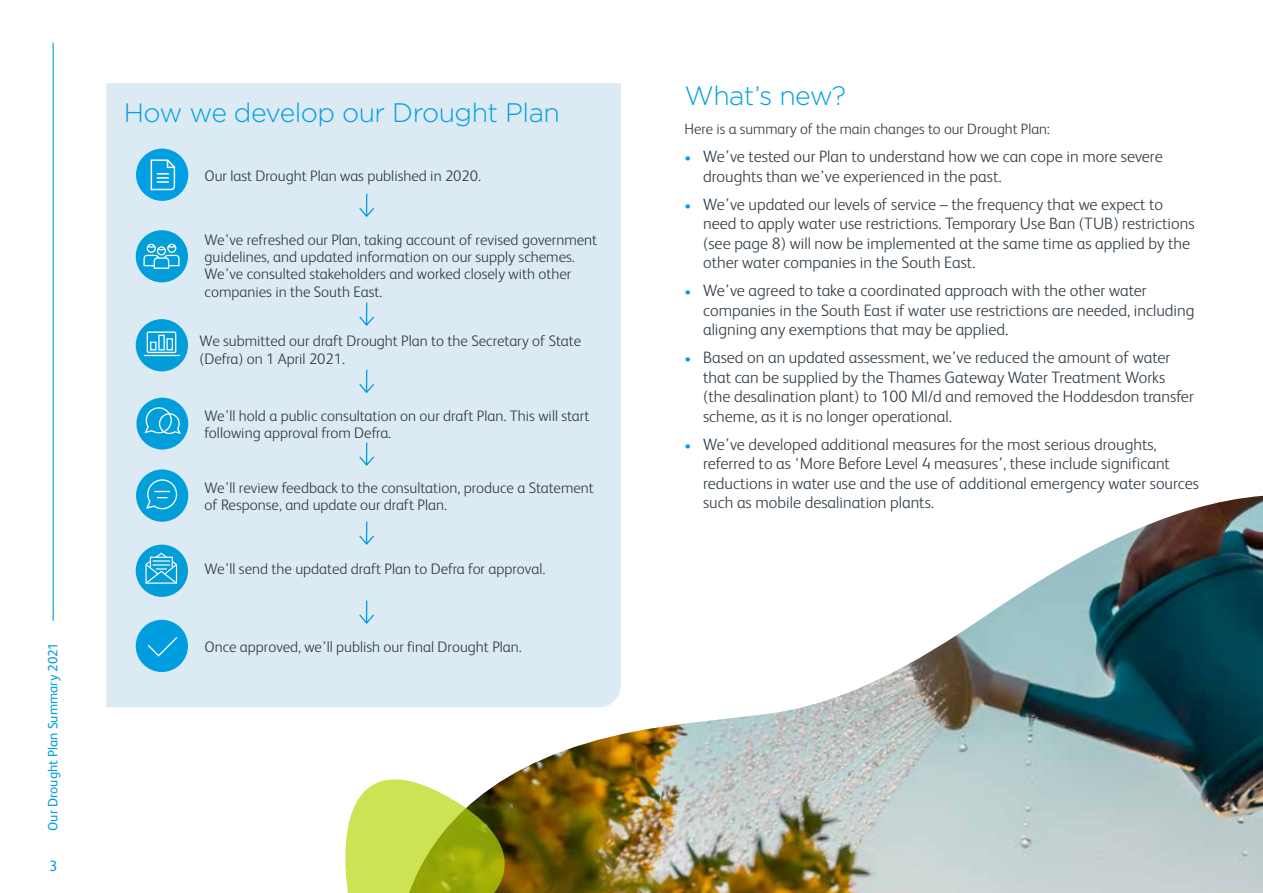
<style>
.page{position:relative;width:1263px;height:893px;background:#fff}
.page>*{position:absolute;margin:0;border:0;box-sizing:border-box;transform-origin:0 0}
.t1{font:300 26.7px "Gotham Rounded";letter-spacing:-.02em;color:#009fe3}
.t2{font:300 16.5px/19.5px "FS Albert";color:#333f48}
.t3{font:300 15.3px/17.2px "FS Albert";color:#333f48}
.t4{font:300 15px "FS Albert";color:#333f48}
.t5{font:15px "FS Albert";color:#009fdf}
.t6{font:13.5px "FS Albert";color:#009fdf}
.s1{font-size:13.5px;color:#009fe3}
</style>
<div class="page">
<hr style="left:53px;top:43px;width:1px;height:578px;background:#009fdf">
<img style="left:409px;top:496px;width:854px;height:397px">
<div style="left:106px;top:83px;width:515px;height:624px;background:#dceaf4"></div>
<svg style="left:358px;top:192px;width:18px;height:26px"></svg>
<svg style="left:358px;top:301px;width:18px;height:26px"></svg>
<svg style="left:358px;top:369px;width:18px;height:25px"></svg>
<svg style="left:358px;top:441px;width:18px;height:26px"></svg>
<svg style="left:358px;top:520px;width:18px;height:26px"></svg>
<svg style="left:358px;top:599px;width:18px;height:26px"></svg>
<div style="left:136px;top:230px;width:52px;height:52px;background:#019eda;border-radius:50%"></div>
<svg style="left:143px;top:244px;width:37px;height:25px"></svg>
<svg style="left:136px;top:620px;width:52px;height:52px;background:#33afe3"></svg>
<div style="left:136px;top:319px;width:52px;height:52px;background:#019eda;border-radius:50%"></div>
<svg style="left:144px;top:331px;width:36px;height:26px"></svg>
<div style="left:150px;top:342px;width:7px;height:8px;background:#019eda;border:1px solid #fff"></div>
<div style="left:158px;top:335px;width:7px;height:15px;background:#019eda;border:1px solid #fff"></div>
<div style="left:166px;top:338px;width:7px;height:12px;background:#019eda;border:1px solid #fff"></div>
<div style="left:136px;top:398px;width:52px;height:52px;background:#019eda;border-radius:50%"></div>
<svg style="left:144px;top:407px;width:37px;height:27px"></svg>
<div style="left:136px;top:545px;width:52px;height:52px;background:#019eda;border-radius:50%"></div>
<svg style="left:145px;top:552px;width:33px;height:32px"></svg>
<div style="left:136px;top:469px;width:52px;height:53px;background:#019eda;border-radius:50%"></div>
<svg style="left:146px;top:479px;width:31px;height:30px"></svg>
<svg style="left:345px;top:776px;width:162px;height:117px;background:#b9c74e"></svg>
<div style="left:136px;top:149px;width:52px;height:52px;background:#009ee3;border-radius:50%"></div>
<svg style="left:150px;top:159px;width:26px;height:32px"></svg>
<p class="t6" style="left:44px;top:831px;width:190px;rotate:-90deg">Our Drought Plan Summary 2021</p>
<p class="t5" style="left:49px;top:855px;width:10px">3</p>
<h1 class="t1" style="left:124px;top:95px;width:438px">How we develop our Drought Plan</h1>
<p class="t3" style="left:205px;top:166px;width:278px">Our last Drought Plan was published in 2020.</p>
<p class="t3" style="left:205px;top:230px;width:394px">We’ve refreshed our Plan, taking account of revised government guidelines, and updated information on our supply schemes.<br>We’ve consulted stakeholders and worked closely with other companies in the South East.</p>
<p class="t3" style="left:200px;top:332px;width:383px">We submitted our draft Drought Plan to the Secretary of State (Defra) on 1 April 2021.</p>
<p class="t3" style="left:205px;top:406px;width:386px">We’ll hold a public consultation on our draft Plan. This will start following approval from Defra.</p>
<p class="t3" style="left:205px;top:478px;width:391px">We’ll review feedback to the consultation, produce a Statement of Response, and update our draft Plan.</p>
<p class="t3" style="left:205px;top:560px;width:342px">We’ll send the updated draft Plan to Defra for approval.</p>
<p class="t3" style="left:205px;top:637px;width:319px">Once approved, we’ll publish our final Drought Plan.</p>
<h1 class="t1" style="left:685px;top:77px;width:163px">What’s new?</h1>
<p class="t4" style="left:685px;top:119px;width:367px">Here is a summary of the main changes to our Drought Plan:</p>
<p class="t2" style="left:703px;top:146px;width:461px;text-indent:-18px"><span class="s1">•</span> We’ve tested our Plan to understand how we can cope in more severe droughts than we’ve experienced in the past.</p>
<p class="t2" style="left:703px;top:194px;width:493px;text-indent:-18px"><span class="s1">•</span> We’ve updated our levels of service – the frequency that we expect to need to apply water use restrictions. Temporary Use Ban (TUB) restrictions (see page 8) will now be implemented at the same time as applied by the other water companies in the South East.</p>
<p class="t2" style="left:703px;top:280px;width:493px;text-indent:-18px"><span class="s1">•</span> We’ve agreed to take a coordinated approach with the other water companies in the South East if water use restrictions are needed, including aligning any exemptions that may be applied.</p>
<p class="t2" style="left:703px;top:347px;width:492px;text-indent:-18px"><span class="s1">•</span> Based on an updated assessment, we’ve reduced the amount of water that can be supplied by the Thames Gateway Water Treatment Works (the desalination plant) to 100 Ml/d and removed the Hoddesdon transfer scheme, as it is no longer operational.</p>
<p class="t2" style="left:703px;top:434px;width:497px;text-indent:-18px"><span class="s1">•</span> We’ve developed additional measures for the most serious droughts, referred to as ‘More Before Level 4 measures’, these include significant reductions in water use and the use of additional emergency water sources such as mobile desalination plants.</p>
</div>
